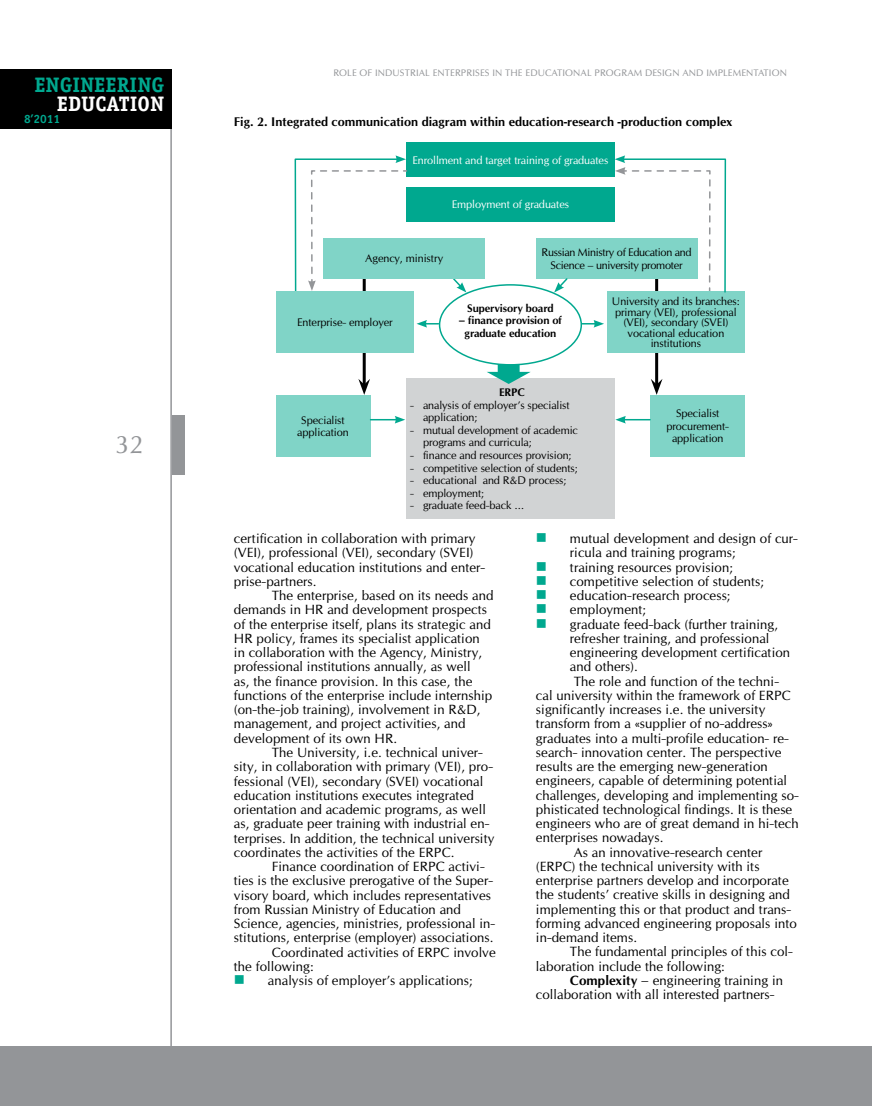
<style>
.page{position:relative;width:872px;height:1106px;background:#fff}
.page>*{position:absolute;margin:0;border:0;box-sizing:border-box;transform-origin:0 0}
.t1{font:24px "Opium New";color:#939598}
.t2{font:700 21px "Officina Serif C";color:#00a88f}
.t3{font:700 21px "Officina Serif C";color:#fff}
.t4{font:15px/14.2px "Wingdings";color:#00a88f;text-align:justify}
.t5{font:12.75px/14.2px "Opium New";letter-spacing:.005em;color:#000}
.t6{font:700 12px "Opium New";color:#000}
.t7{font:700 12px "Officina Sans C";color:#00a88f}
.t8{font:10.5px/12.6px "Opium New";letter-spacing:-.01em;color:#000;text-align:center}
.t9{font:10.5px "Opium New";letter-spacing:-.01em;color:#fff}
.t10{font:700 10.5px/12.6px "Opium New";letter-spacing:-.01em;color:#000;text-align:center}
.t11{font:10.5px/12.6px "Opium New";letter-spacing:-.03em;color:#000;text-align:center}
.t12{font:9px "Opium New";letter-spacing:.01em;color:#939598}
.s1{color:#00a88f}
.s2{font-weight:700}
</style>
<div class="page">
<hr style="left:170px;top:69px;width:2px;height:1037px;background:#939598">
<div style="left:0;top:1046px;width:872px;height:60px;background:#939598"></div>
<div style="left:172px;top:415px;width:12px;height:60px;background:#939598"></div>
<div style="left:0;top:69px;width:172px;height:60px;background:#000"></div>
<div style="left:406px;top:378px;width:209px;height:140px;background:#d1d3d4"></div>
<svg style="left:486px;top:363px;width:44px;height:21px"></svg>
<hr style="left:655px;top:278px;width:3px;height:106px;background:#000">
<svg style="left:651px;top:379px;width:11px;height:16px"></svg>
<hr style="left:363px;top:278px;width:3px;height:106px;background:#000">
<svg style="left:358px;top:379px;width:12px;height:16px"></svg>
<svg style="left:451px;top:278px;width:15px;height:14px"></svg>
<div style="left:406px;top:142px;width:209px;height:34px;background:#00a88f"></div>
<div style="left:406px;top:187px;width:209px;height:34px;background:#00a88f"></div>
<div style="left:324px;top:238px;width:161px;height:40px;background:#80d4c7"></div>
<div style="left:439px;top:284px;width:143px;height:81px;border:2px solid #00a88f;border-radius:50%"></div>
<div style="left:276px;top:291px;width:138px;height:62px;background:#80d4c7"></div>
<div style="left:607px;top:291px;width:138px;height:62px;background:#80d4c7"></div>
<div style="left:276px;top:395px;width:94px;height:61px;background:#80d4c7"></div>
<div style="left:651px;top:395px;width:94px;height:61px;background:#80d4c7"></div>
<div style="left:536px;top:238px;width:161px;height:40px;background:#80d4c7"></div>
<svg style="left:614px;top:155px;width:113px;height:138px"></svg>
<svg style="left:294px;top:155px;width:114px;height:136px"></svg>
<svg style="left:554px;top:278px;width:15px;height:14px"></svg>
<svg style="left:416px;top:320px;width:22px;height:7px"></svg>
<svg style="left:582px;top:320px;width:22px;height:7px"></svg>
<svg style="left:370px;top:416px;width:35px;height:7px"></svg>
<svg style="left:615px;top:416px;width:35px;height:7px"></svg>
<h2 class="t2" style="left:34px;top:73px;width:131px">ENGINEERING</h2>
<h2 class="t3" style="left:57px;top:91px;width:109px">EDUCATION</h2>
<p class="t7" style="left:24px;top:113px;width:38px">8’2011</p>
<h1 class="t1" style="left:115px;top:429px;width:30px">32</h1>
<p class="t12" style="left:333px;top:67px;width:7px">ROL</p>
<p class="t12" style="left:352px;top:67px;width:30px">E OF INDUSTRIAL</p>
<p class="t12" style="left:433px;top:67px;width:105px">ENTERPRISES IN THE EDUCATIONAL</p>
<p class="t12" style="left:594px;top:67px;width:14px">PROGRA</p>
<p class="t12" style="left:634px;top:67px;width:30px">M DESIGN</p>
<p class="t12" style="left:682px;top:67px;width:8px">AND</p>
<p class="t12" style="left:706px;top:67px;width:47px">IMPLEMENTATION</p>
<p class="t6" style="left:234px;top:114px;width:500px">Fig. 2. I ntegrated communication diagram within education-research -production complex</p>
<p class="t9" style="left:412px;top:153px;width:197px">Enrollment and target training of graduates</p>
<p class="t9" style="left:452px;top:198px;width:119px">Employment of graduates</p>
<p class="t8" style="left:365px;top:252px;width:79px">Agency, ministry</p>
<p class="t8" style="left:297px;top:316px;width:97px">Enterprise- employer</p>
<p class="t11" style="left:541px;top:246px;width:152px">Russian Ministry of Education and<br>Science – university promoter</p>
<p class="t10" style="left:467px;top:301px;width:88px">Supervisory board</p>
<p class="t10" style="left:459px;top:314px;width:104px">– finance provision of graduate education</p>
<p class="t8" style="left:612px;top:296px;width:129px;line-height:10.5px">U niversity and its branches: primary (VEI), professional (VEI), secondary (SVEI) vocational education institutions</p>
<p class="t10" style="left:499px;top:386px;width:27px">ERPC</p>
<p class="t8" style="left:423px;top:398px;width:148px;text-align:left;text-indent:-13px">- analysis of employer’s specialist application;</p>
<p class="t8" style="left:423px;top:423px;width:156px;text-align:left;text-indent:-13px">- mutual development of academic programs and curricula;</p>
<p class="t8" style="left:410px;top:449px;width:163px">- finance and resources provision;</p>
<p class="t8" style="left:410px;top:461px;width:169px">- competitive selection of students;</p>
<p class="t8" style="left:410px;top:474px;width:158px">- educational and R&amp;D process;</p>
<p class="t8" style="left:410px;top:486px;width:76px">- employment;</p>
<p class="t8" style="left:410px;top:499px;width:115px">- graduate feed-back …</p>
<p class="t8" style="left:297px;top:413px;width:53px">Specialist application</p>
<p class="t8" style="left:666px;top:407px;width:64px">Specialist procurement&shy;application</p>
<p class="t5" style="left:234px;top:531px;width:253px">certification in collaboration with primary (VEI), professional (VEI), secondary (SVEI) vocational education institutions and enter&shy;prise-partners.</p>
<p class="t5" style="left:234px;top:588px;width:261px;text-indent:38px">The enterprise, based on its needs and demands in HR and development prospects of the enterprise itself, plans its strategic and HR policy, frames its specialist application in collaboration with the Agency, Ministry, professional institutions annually, as well<br>as, the finance provision. I n this case, the functions of the enterprise include internship (on-the-job training), involvement in R&amp;D, management, and project activities, and development of its own HR.</p>
<p class="t5" style="left:234px;top:745px;width:262px;text-indent:38px">The U niversity, i.e. technical univer&shy;sity, in collaboration with primary (VEI), pro&shy;fessional (VEI), secondary (SVEI) vocational education institutions executes integrated orientation and academic programs, as well as, graduate peer training with industrial en&shy;terprises. I n addition, the technical university coordinates the activities of the ERPC.</p>
<p class="t5" style="left:272px;top:859px;width:214px">Finance coordination of ERPC activi-</p>
<p class="t5" style="left:234px;top:873px;width:260px">ties is the exclusive prerogative of the Super-</p>
<p class="t5" style="left:234px;top:887px;width:258px">visory board, which includes representatives</p>
<p class="t5" style="left:234px;top:902px;width:229px">from Russian Ministry of Education and</p>
<p class="t5" style="left:234px;top:916px;width:263px">Science, agencies, ministries, professional in-</p>
<p class="t5" style="left:234px;top:930px;width:261px">stitutions, enterprise (employer) associations.</p>
<p class="t5" style="left:272px;top:944px;width:225px">Coordinated activities of ERPC involve</p>
<p class="t5" style="left:234px;top:959px;width:81px">the following:</p>
<p class="t5" style="left:234px;top:973px;width:240px"><span class="s1">■</span> analysis of employer’s applications;</p>
<p class="t5" style="left:570px;top:531px;width:229px">mutual development and design of cur-</p>
<p class="t5" style="left:570px;top:545px;width:167px">ricula and training programs;</p>
<p class="t5" style="left:570px;top:560px;width:165px">training resources provision;</p>
<p class="t5" style="left:570px;top:574px;width:196px">competitive selection of students;</p>
<p class="t5" style="left:570px;top:588px;width:162px">education-research process;</p>
<p class="t5" style="left:570px;top:602px;width:78px">employment;</p>
<p class="t5" style="left:570px;top:617px;width:210px">graduate feed-back (further training,</p>
<p class="t5" style="left:570px;top:631px;width:201px">refresher training, and professional</p>
<p class="t5" style="left:570px;top:645px;width:222px">engineering development certification</p>
<p class="t5" style="left:570px;top:659px;width:70px">and others).</p>
<p class="t5" style="left:574px;top:674px;width:207px">The role and function of the techni-</p>
<p class="t5" style="left:536px;top:688px;width:254px">cal university within the framework of ERPC</p>
<p class="t5" style="left:536px;top:702px;width:231px">significantly increases i.e. the university</p>
<p class="t5" style="left:536px;top:716px;width:238px">transform from a «supplier of no-address»</p>
<p class="t5" style="left:536px;top:731px;width:254px">graduates into a multi-profile education- re-</p>
<p class="t5" style="left:536px;top:745px;width:247px">search- innovation center. The perspective</p>
<p class="t5" style="left:536px;top:759px;width:233px">results are the emerging new-generation</p>
<p class="t5" style="left:536px;top:773px;width:253px">engineers, capable of determining potential</p>
<p class="t5" style="left:536px;top:788px;width:264px">challenges, developing and implementing so-</p>
<p class="t5" style="left:536px;top:802px;width:258px">phisticated technological findings. It is these</p>
<p class="t5" style="left:536px;top:816px;width:264px">engineers who are of great demand in hi-tech</p>
<p class="t5" style="left:536px;top:830px;width:129px">enterprises nowadays.</p>
<p class="t5" style="left:574px;top:845px;width:190px">As an innovative-research center</p>
<p class="t5" style="left:536px;top:859px;width:225px">(ERPC) the technical university with its</p>
<p class="t5" style="left:536px;top:873px;width:254px">enterprise partners develop and incorporate</p>
<p class="t5" style="left:536px;top:887px;width:256px">the students’ creative skills in designing and</p>
<p class="t5" style="left:536px;top:902px;width:257px">implementing this or that product and trans-</p>
<p class="t5" style="left:536px;top:916px;width:262px">forming advanced engineering proposals into</p>
<p class="t5" style="left:536px;top:930px;width:103px">in-demand items.</p>
<p class="t5" style="left:570px;top:944px;width:224px">The fundamental principles of this col-</p>
<p class="t5" style="left:536px;top:959px;width:190px">laboration include the following:</p>
<p class="t5" style="left:570px;top:973px;width:214px"><span class="s2">Complexity</span> – engineering training in</p>
<p class="t5" style="left:536px;top:987px;width:240px">collaboration with all interested partners-</p>
<p class="t4" style="left:536px;top:573px;width:13px">■ ■ ■ ■</p>
</div>
